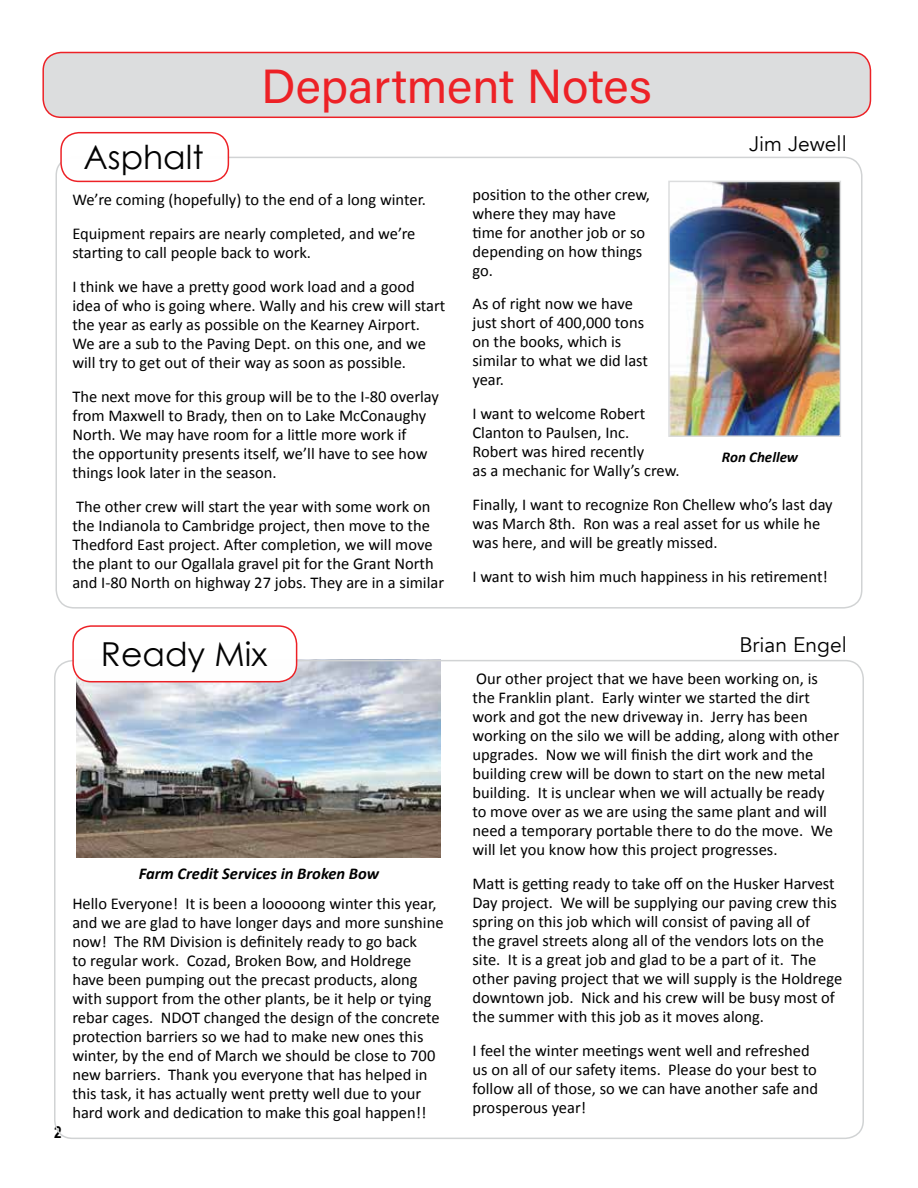
<style>
.page{position:relative;width:918px;height:1188px;background:#fff}
.page>*{position:absolute;margin:0;border:0;box-sizing:border-box;transform-origin:0 0}
.t1{font:48px "Acumin Pro";color:#ed1f24}
.t2{font:33px "Century Gothic";color:#000}
.t3{font:21px "Avenir";color:#000}
.t4{font:16.5px/18.9px "Calibri";color:#000}
.t5{font:italic 700 16.5px "Calibri";color:#000}
.t6{font:700 16.5px "Arial Narrow";color:#000}
.t7{font:italic 700 15px "Calibri";color:#000}
</style>
<div class="page">
<img style="left:77px;top:663px;width:364px;height:195px">
<div style="left:43px;top:52px;width:827px;height:65px;background:#dcddde;border-radius:18px"></div>
<div style="left:42px;top:52px;width:829px;height:66px;border:2px solid #ed1f24;border-radius:18px"></div>
<div style="left:60px;top:132px;width:169px;height:50px;border:2px solid #ed1f24;border-radius:18px"></div>
<div style="left:73px;top:626px;width:224px;height:56px;background:#fff;border-radius:18px"></div>
<div style="left:72px;top:625px;width:225px;height:57px;border:2px solid #ed1f24;border-radius:18px"></div>
<img style="left:671px;top:184px;width:167px;height:250px">
<div style="left:668px;top:181px;width:173px;height:256px;border:2px solid #dcddde"></div>
<h2 class="t2" style="left:83px;top:137px;width:122px">Asphalt</h2>
<h1 class="t1" style="left:261px;top:53px;width:392px">Department Notes</h1>
<p class="t3" style="left:749px;top:131px;width:99px">Jim Jewell</p>
<p class="t4" style="left:72px;top:183px;width:355px;line-height:33.9px">We’re coming (hopefully) to the end of a long winter.<br>Equipment repairs are nearly completed, and we’re</p>
<p class="t4" style="left:72px;top:236px;width:344px;line-height:33.9px">starting to call people back to work.<br>I think we have a pretty good work load and a good</p>
<p class="t4" style="left:72px;top:296px;width:375px">idea of who is going where. Wally and his crew will start the year as early as possible on the Kearney Airport.<br>We are a sub to the Paving Dept. on this one, and we will try to get out of their way as soon as possible.</p>
<p class="t4" style="left:72px;top:387px;width:368px">The next move for this group will be to the I-80 overlay from Maxwell to Brady, then on to Lake McConaughy North. We may have room for a little more work if<br>the opportunity presents itself, we’ll have to see how things look later in the season.</p>
<p class="t4" style="left:72px;top:497px;width:373px">The other crew will start the year with some work on the Indianola to Cambridge project, then move to the Thedford East project. After completion, we will move the plant to our Ogallala gravel pit for the Grant North and I-80 North on highway 27 jobs. They are in a similar</p>
<p class="t4" style="left:473px;top:185px;width:179px">position to the other crew, where they may have time for another job or so depending on how things go.</p>
<p class="t4" style="left:473px;top:295px;width:177px">As of right now we have just short of 400,000 tons on the books, which is similar to what we did last year.</p>
<p class="t4" style="left:473px;top:405px;width:209px">I want to welcome Robert<br>Clanton to Paulsen, Inc.<br>Robert was hired recently<br>as a mechanic for Wally’s crew.</p>
<p class="t4" style="left:473px;top:495px;width:362px">Finally, I want to recognize Ron Chellew who’s last day was March 8th. Ron was a real asset for us while he was here, and will be greatly missed.</p>
<p class="t4" style="left:473px;top:567px;width:357px">I want to wish him much happiness in his retirement!</p>
<p class="t7" style="left:722px;top:448px;width:78px">Ron Chellew</p>
<p class="t6" style="left:54px;top:1119px;width:9px">2</p>
<h2 class="t2" style="left:101px;top:634px;width:168px">Ready Mix</h2>
<p class="t3" style="left:739px;top:632px;width:109px">Brian Engel</p>
<p class="t4" style="left:473px;top:670px;width:368px">Our other project that we have been working on, is the Franklin plant. Early winter we started the dirt work and got the new driveway in. Jerry has been working on the silo we will be adding, along with other upgrades. Now we will finish the dirt work and the building crew will be down to start on the new metal building. It is unclear when we will actually be ready to move over as we are using the same plant and will need a temporary portable there to do the move. We will let you know how this project progresses.</p>
<p class="t4" style="left:473px;top:874px;width:371px">Matt is getting ready to take off on the Husker Harvest Day project. We will be supplying our paving crew this spring on this job which will consist of paving all of<br>the gravel streets along all of the vendors lots on the site. It is a great job and glad to be a part of it. The other paving project that we will supply is the Holdrege downtown job. Nick and his crew will be busy most of the summer with this job as it moves along.</p>
<p class="t4" style="left:473px;top:1041px;width:347px">I feel the winter meetings went well and refreshed us on all of our safety items. Please do your best to follow all of those, so we can have another safe and prosperous year!</p>
<p class="t5" style="left:139px;top:863px;width:242px">Farm Credit Services in Broken Bow</p>
<p class="t4" style="left:72px;top:894px;width:373px">Hello Everyone! It is been a looooong winter this year, and we are glad to have longer days and more sunshine now! The RM Division is definitely ready to go back<br>to regular work. Cozad, Broken Bow, and Holdrege have been pumping out the precast products, along with support from the other plants, be it help or tying rebar cages. NDOT changed the design of the concrete protection barriers so we had to make new ones this winter, by the end of March we should be close to 700 new barriers. Thank you everyone that has helped in this task, it has actually went pretty well due to your hard work and dedication to make this goal happen!!</p>
</div>
